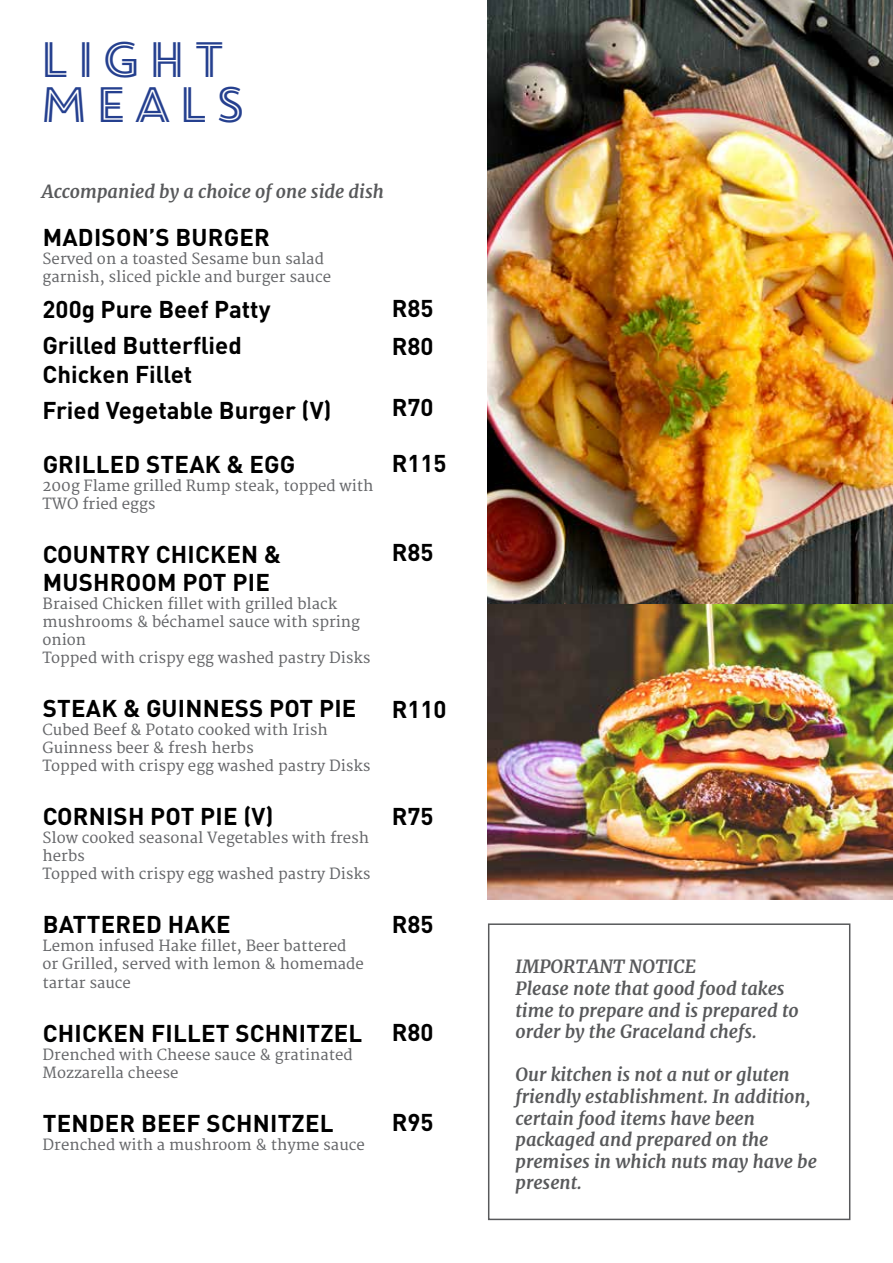
<style>
.page{position:relative;width:893px;height:1263px;background:#fff}
.page>*{position:absolute;margin:0;border:0;box-sizing:border-box;transform-origin:0 0}
.t1{font:49.65px/45px "Core Circus 2 D Double";color:#25408f}
.t2{font:700 24px/36px "DIN Pro";letter-spacing:.01em;color:#000}
.t3{font:italic 700 18px/21.6px "Merriweather";color:#58595b}
.t4{font:15px/18px "Merriweather";color:#656669}
</style>
<div class="page">
<img style="left:488px;top:0;width:405px;height:899px">
<div style="left:488px;top:923px;width:362px;height:297px;border:2px solid #58595b"></div>
<h1 class="t1" style="left:36px;top:35px;width:214px">LIGHT<br>MEALS</h1>
<p class="t3" style="left:42px;top:181px;width:344px">Accompanied by a choice of one side dish</p>
<h2 class="t2" style="left:43px;top:218px;width:229px">MADISON’S BURGER</h2>
<p class="t4" style="left:43px;top:250px;width:290px">Served on a toasted Sesame bun salad garnish, sliced pickle and burger sauce</p>
<h2 class="t2" style="left:43px;top:290px;width:229px">200g Pure Beef Patty<br>Grilled Butterflied</h2>
<h2 class="t2" style="left:43px;top:355px;width:291px">Chicken Fillet<br>Fried Vegetable Burger (V)</h2>
<h2 class="t2" style="left:43px;top:445px;width:254px">GRILLED STEAK &amp; EGG</h2>
<p class="t4" style="left:43px;top:477px;width:332px">200g Flame grilled Rump steak, topped with<br>TWO fried eggs</p>
<h2 class="t2" style="left:43px;top:539px;width:240px;line-height:28.8px">COUNTRY CHICKEN &amp;<br>MUSHROOM POT PIE</h2>
<p class="t4" style="left:43px;top:596px;width:329px">Braised Chicken fillet with grilled black mushrooms &amp; béchamel sauce with spring onion<br>Topped with crispy egg washed pastry Disks</p>
<h2 class="t2" style="left:43px;top:690px;width:315px">STEAK &amp; GUINNESS POT PIE</h2>
<p class="t4" style="left:43px;top:722px;width:329px">Cubed Beef &amp; Potato cooked with Irish<br>Guinness beer &amp; fresh herbs<br>Topped with crispy egg washed pastry Disks</p>
<h2 class="t2" style="left:43px;top:798px;width:232px">CORNISH POT PIE (V)</h2>
<p class="t4" style="left:43px;top:830px;width:329px">Slow cooked seasonal Vegetables with fresh herbs<br>Topped with crispy egg washed pastry Disks</p>
<h2 class="t2" style="left:43px;top:906px;width:190px">BATTERED HAKE</h2>
<p class="t4" style="left:43px;top:938px;width:323px">Lemon infused Hake fillet, Beer battered or Grilled, served with lemon &amp; homemade tartar sauce</p>
<h2 class="t2" style="left:43px;top:1014px;width:321px">CHICKEN FILLET SCHNITZEL</h2>
<p class="t4" style="left:43px;top:1046px;width:312px">Drenched with Cheese sauce &amp; gratinated<br>Mozzarella cheese</p>
<h2 class="t2" style="left:43px;top:1104px;width:292px">TENDER BEEF SCHNITZEL</h2>
<p class="t4" style="left:43px;top:1136px;width:324px">Drenched with a mushroom &amp; thyme sauce</p>
<h2 class="t2" style="left:392px;top:288px;width:43px;line-height:38.2px">R85<br>R80</h2>
<h2 class="t2" style="left:392px;top:388px;width:43px">R70</h2>
<h2 class="t2" style="left:392px;top:445px;width:56px">R115</h2>
<h2 class="t2" style="left:392px;top:534px;width:43px">R85</h2>
<h2 class="t2" style="left:392px;top:690px;width:56px">R110</h2>
<h2 class="t2" style="left:392px;top:797px;width:43px">R75</h2>
<h2 class="t2" style="left:392px;top:905px;width:43px">R85</h2>
<h2 class="t2" style="left:392px;top:1013px;width:43px">R80</h2>
<h2 class="t2" style="left:392px;top:1103px;width:43px">R95</h2>
<p class="t3" style="left:515px;top:956px;width:285px">IMPORTANT NOTICE<br>Please note that good food takes time to prepare and is prepared to order by the Graceland chefs.</p>
<p class="t3" style="left:515px;top:1064px;width:303px">Our kitchen is not a nut or gluten friendly establishment. In addition, certain food items have been packaged and prepared on the premises in which nuts may have be present.</p>
</div>
